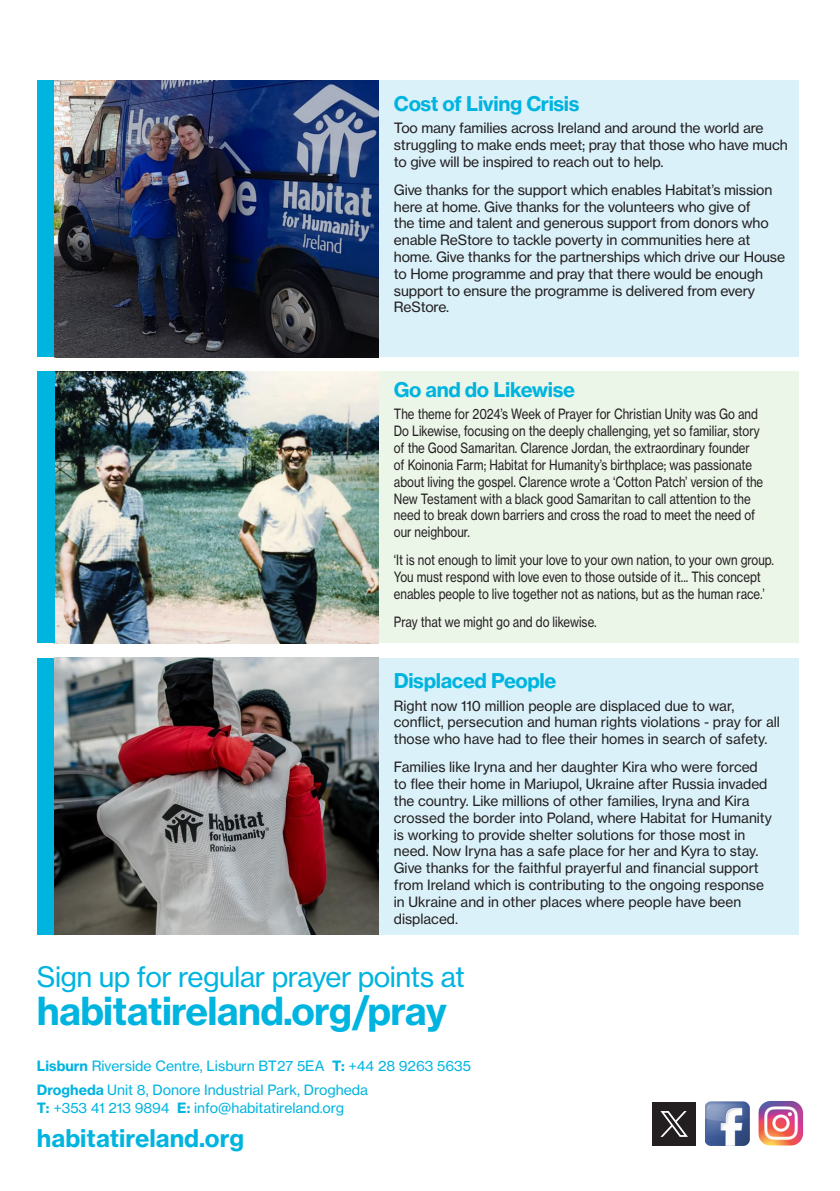
<style>
.page{position:relative;width:840px;height:1191px;background:#fff}
.page>*{position:absolute;margin:0;border:0;box-sizing:border-box;transform-origin:0 0}
.t1{font:38px "N Haas Grotesk TX Pro 75 Bd";letter-spacing:-.02em;color:#00b4e0}
.t2{font:27.8px "N Haas Grotesk TX Pro 55 Rg";letter-spacing:-.02em;color:#00b4e0}
.t3{font:24px "N Haas Grotesk TX Pro 75 Bd";color:#00b4e0}
.t4{font:20px "N Haas Grotesk TX Pro 75 Bd";letter-spacing:-.02em;color:#00b4e0}
.t5{font:14px/16.8px "N Haas Grotesk TX Pro 55 Rg";color:#231f20}
.t6{font:14px/16.8px "N Haas Grotesk TX Pro 55 Rg";color:#231f20;scale:.82 1}
.t7{font:14px "N Haas Grotesk TX Pro 55 Rg";color:#00b4e0}
.s1{font-family:"N Haas Grotesk TX Pro 75 Bd"}
</style>
<div class="page">
<div style="left:374px;top:81px;width:424px;height:276px;background:#daf1f9"></div>
<div style="left:37px;top:80px;width:17px;height:277px;background:#00b4e0"></div>
<div style="left:374px;top:371px;width:424px;height:272px;background:#ebf5e8"></div>
<img style="left:54px;top:371px;width:324px;height:272px">
<div style="left:37px;top:371px;width:17px;height:272px;background:#00b4e0"></div>
<img style="left:54px;top:80px;width:324px;height:277px">
<div style="left:374px;top:658px;width:424px;height:276px;background:#daf1f9"></div>
<div style="left:37px;top:658px;width:17px;height:276px;background:#00b4e0"></div>
<img style="left:54px;top:658px;width:324px;height:276px">
<div style="left:651px;top:1102px;width:44px;height:43px;background:#231f20"></div>
<img style="left:758px;top:1101px;width:44px;height:44px">
<img style="left:705px;top:1101px;width:44px;height:44px">
<svg style="left:660px;top:1111px;width:27px;height:25px"></svg>
<p class="t4" style="left:393px;top:91px;width:187px">Cost of Living Crisis</p>
<p class="t5" style="left:393px;top:119px;width:395px">Too many families across Ireland and around the world are struggling to make ends meet; pray that those who have much to give will be inspired to reach out to help.</p>
<p class="t5" style="left:393px;top:181px;width:393px">Give thanks for the support which enables Habitat’s mission here at home. Give thanks for the volunteers who give of<br>the time and talent and generous support from donors who enable ReStore to tackle poverty in communities here at home. Give thanks for the partnerships which drive our House to Home programme and pray that there would be enough support to ensure the programme is delivered from every ReStore.</p>
<p class="t4" style="left:393px;top:377px;width:183px">Go and do Likewise</p>
<p class="t6" style="left:393px;top:406px;width:451px">The theme for 2024’s Week of Prayer for Christian Unity was Go and Do Likewise, focusing on the deeply challenging, yet so familiar, story of the Good Samaritan. Clarence Jordan, the extraordinary founder of Koinonia Farm; Habitat for Humanity’s birthplace; was passionate about living the gospel. Clarence wrote a ‘Cotton Patch’ version of the New Testament with a black good Samaritan to call attention to the need to break down barriers and cross the road to meet the need of our neighbour.</p>
<p class="t6" style="left:393px;top:552px;width:465px">‘It is not enough to limit your love to your own nation, to your own group.<br>You must respond with love even to those outside of it... This concept enables people to live together not as nations, but as the human race.’</p>
<p class="t6" style="left:393px;top:613px;width:249px">Pray that we might go and do likewise.</p>
<p class="t4" style="left:393px;top:668px;width:164px">Displaced People</p>
<p class="t5" style="left:393px;top:697px;width:387px">Right now 110 million people are displaced due to war, conflict, persecution and human rights violations - pray for all those who have had to flee their homes in search of safety.</p>
<p class="t5" style="left:393px;top:759px;width:379px">Families like Iryna and her daughter Kira who were forced to flee their home in Mariupol, Ukraine after Russia invaded the country. Like millions of other families, Iryna and Kira crossed the border into Poland, where Habitat for Humanity is working to provide shelter solutions for those most in need. Now Iryna has a safe place for her and Kyra to stay.<br>Give thanks for the faithful prayerful and financial support from Ireland which is contributing to the ongoing response in Ukraine and in other places where people have been displaced.</p>
<p class="t2" style="left:37px;top:960px;width:429px">Sign up for regular prayer points at</p>
<p class="t1" style="left:37px;top:987px;width:411px">habitatireland.org/pray</p>
<p class="t7" style="left:37px;top:1057px;width:435px"><span class="s1">Lisburn</span> Riverside Centre, Lisburn BT27 5EA <span class="s1">T:</span> +44 28 9263 5635</p>
<p class="t7" style="left:37px;top:1081px;width:332px"><span class="s1">Drogheda</span> Unit 8, Donore Industrial Park, Drogheda</p>
<p class="t7" style="left:37px;top:1099px;width:309px"><span class="s1">T:</span> +353 41 213 9894 <span class="s1">E:</span> info@habitatireland.org</p>
<p class="t3" style="left:37px;top:1123px;width:208px">habitatireland.org</p>
</div>
